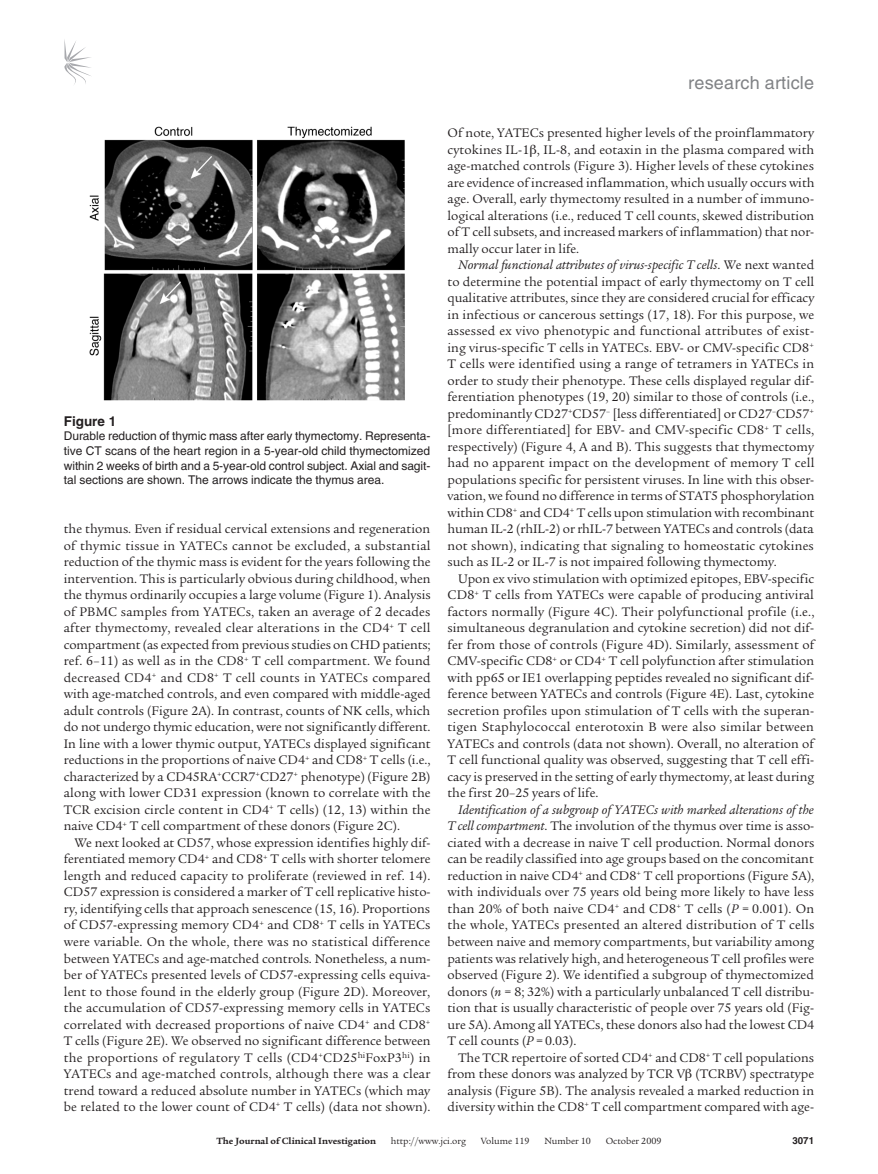
<style>
.page{position:relative;width:878px;height:1174px;background:#fff}
.page>*{position:absolute;margin:0;border:0;box-sizing:border-box;transform-origin:0 0}
.t1{font:18px "Helvetica LT Std";letter-spacing:.01em;color:#808285}
.t2{font:13.5px/16.5px "Legacy Serif Std";color:#231f20;text-align:justify}
.t3{font:700 13.5px "Helvetica LT Std";color:#231f20}
.t4{font:12px/14.7px "Helvetica LT Std";color:#231f20;text-align:justify}
.t5{font:9.75px "Legacy Serif Std";color:#231f20}
.t6{font:700 9.75px "Legacy Serif Std";color:#231f20}
.t7{font:700 9.75px "Helvetica LT Std";color:#231f20}
.s1{font-style:italic}
</style>
<div class="page">
<svg style="left:64px;top:39px;width:27px;height:45px"></svg>
<img style="left:89px;top:126px;width:316px;height:275px">
<p class="t3" style="left:64px;top:413px;width:54px">Figure 1</p>
<p class="t4" style="left:64px;top:429px;width:368px">Durable reduction of thymic mass after early thymectomy. Representa&shy;tive CT scans of the heart region in a 5-year-old child thymectomized within 2 weeks of birth and a 5-year-old control subject. Axial and sagit&shy;tal sections are shown. The arrows indicate the thymus area.</p>
<p class="t2" style="left:64px;top:521px;width:368px">the thymus. Even if residual cervical extensions and regeneration of thymic tissue in YATECs cannot be excluded, a substantial reduction of the thymic mass is evident for the years following the intervention. This is particularly obvious during childhood, when the thymus ordinarily occupies a large volume (Figure 1). Analysis of PBMC samples from YATECs, taken an average of 2 decades after thymectomy, revealed clear alterations in the CD4<sup>+</sup> T cell compartment (as expected from previous studies on CHD patients; ref. 6–11) as well as in the CD8<sup>+</sup> T cell compartment. We found decreased CD4<sup>+</sup> and CD8<sup>+</sup> T cell counts in YATECs compared with age-matched controls, and even compared with middle-aged adult controls (Figure 2A). In contrast, counts of NK cells, which do not undergo thymic education, were not significantly different.<br>In line with a lower thymic output, YATECs displayed significant reductions in the proportions of naive CD4<sup>+</sup> and CD8<sup>+</sup> T cells (i.e., characterized by a CD45RA<sup>+</sup>CCR7<sup>+</sup>CD27<sup>+</sup> phenotype) (Figure 2B) along with lower CD31 expression (known to correlate with the TCR excision circle content in CD4<sup>+</sup> T cells) (12, 13) within the naive CD4<sup>+</sup> T cell compartment of these donors (Figure 2C).</p>
<p class="t2" style="left:64px;top:834px;width:368px;text-indent:11px">We next looked at CD57, whose expression identifies highly dif&shy;ferentiated memory CD4<sup>+</sup> and CD8<sup>+</sup> T cells with shorter telomere length and reduced capacity to proliferate (reviewed in ref. 14).<br>CD57 expression is considered a marker of T cell replicative histo&shy;ry, identifying cells that approach senescence (15, 16). Proportions of CD57-expressing memory CD4<sup>+</sup> and CD8<sup>+</sup> T cells in YATECs were variable. On the whole, there was no statistical difference between YATECs and age-matched controls. Nonetheless, a num&shy;ber of YATECs presented levels of CD57-expressing cells equiva&shy;lent to those found in the elderly group (Figure 2D). Moreover, the accumulation of CD57-expressing memory cells in YATECs correlated with decreased proportions of naive CD4<sup>+</sup> and CD8<sup>+ </sup>T cells (Figure 2E). We observed no significant difference between the proportions of regulatory T cells (CD4<sup>+</sup>CD25<sup>hi</sup>FoxP3<sup>hi</sup>) in YATECs and age-matched controls, although there was a clear trend toward a reduced absolute number in YATECs (which may be related to the lower count of CD4<sup>+</sup> T cells) (data not shown).</p>
<h1 class="t1" style="left:688px;top:72px;width:127px">research article</h1>
<p class="t2" style="left:447px;top:125px;width:368px">Of note, YATECs presented higher levels of the proinflammatory cytokines IL-1 , IL-8, and eotaxin in the plasma compared with age-matched controls (Figure 3). Higher levels of these cytokines are evidence of increased inflammation, which usually occurs with age. Overall, early thymectomy resulted in a number of immuno&shy;logical alterations (i.e., reduced T cell counts, skewed distribution of T cell subsets, and increased markers of inflammation) that nor&shy;mally occur later in life.</p>
<p class="t2" style="left:447px;top:257px;width:368px;text-indent:11px"><span class="s1">Normal functional attributes of virus-specific T cells</span>. We next wanted to determine the potential impact of early thymectomy on T cell qualitative attributes, since they are considered crucial for efficacy in infectious or cancerous settings (17, 18). For this purpose, we assessed ex vivo phenotypic and functional attributes of exist&shy;ing virus-specific T cells in YATECs. EBV- or CMV-specific CD8<sup>+ </sup>T cells were identified using a range of tetramers in YATECs in order to study their phenotype. These cells displayed regular dif&shy;ferentiation phenotypes (19, 20) similar to those of controls (i.e., predominantly CD27<sup>+</sup>CD57<sup>–</sup> [less differentiated] or CD27<sup>–</sup>CD57<sup>+ </sup>[more differentiated] for EBV- and CMV-specific CD8<sup>+</sup> T cells, respectively) (Figure 4, A and B). This suggests that thymectomy had no apparent impact on the development of memory T cell populations specific for persistent viruses. In line with this obser&shy;vation, we found no difference in terms of STAT5 phosphorylation within CD8<sup>+</sup> and CD4<sup>+</sup> T cells upon stimulation with recombinant human IL-2 (rhIL-2) or rhIL-7 between YATECs and controls (data not shown), indicating that signaling to homeostatic cytokines such as IL-2 or IL-7 is not impaired following thymectomy.</p>
<p class="t2" style="left:447px;top:570px;width:368px;text-indent:11px">Upon ex vivo stimulation with optimized epitopes, EBV-specific CD8<sup>+</sup> T cells from YATECs were capable of producing antiviral factors normally (Figure 4C). Their polyfunctional profile (i.e., simultaneous degranulation and cytokine secretion) did not dif&shy;fer from those of controls (Figure 4D). Similarly, assessment of CMV-specific CD8<sup>+</sup> or CD4<sup>+</sup> T cell polyfunction after stimulation with pp65 or IE1 overlapping peptides revealed no significant dif&shy;ference between YATECs and controls (Figure 4E). Last, cytokine secretion profiles upon stimulation of T cells with the superan&shy;tigen Staphylococcal enterotoxin B were also similar between YATECs and controls (data not shown). Overall, no alteration of T cell functional quality was observed, suggesting that T cell effi&shy;cacy is preserved in the setting of early thymectomy, at least during the first 20–25 years of life.</p>
<p class="t2" style="left:447px;top:801px;width:368px;text-indent:11px"><span class="s1">Identification of a subgroup of YATECs with marked alterations of the T cell compartment</span>. The involution of the thymus over time is asso&shy;ciated with a decrease in naive T cell production. Normal donors can be readily classified into age groups based on the concomitant reduction in naive CD4<sup>+</sup> and CD8<sup>+</sup> T cell proportions (Figure 5A), with individuals over 75 years old being more likely to have less than 20% of both naive CD4<sup>+</sup> and CD8<sup>+</sup> T cells (<span class="s1">P =</span> 0.001). On the whole, YATECs presented an altered distribution of T cells between naive and memory compartments, but variability among patients was relatively high, and heterogeneous T cell profiles were observed (Figure 2). We identified a subgroup of thymectomized donors (<span class="s1">n</span> = 8; 32%) with a particularly unbalanced T cell distribu&shy;tion that is usually characteristic of people over 75 years old (Fig&shy;ure 5A). Among all YATECs, these donors also had the lowest CD4<br>T cell counts (<span class="s1">P =</span> 0.03).</p>
<p class="t2" style="left:447px;top:1049px;width:368px;text-indent:11px">The TCR repertoire of sorted CD4<sup>+</sup> and CD8<sup>+</sup> T cell populations from these donors was analyzed by TCR V (TCRBV) spectratype analysis (Figure 5B). The analysis revealed a marked reduction in diversity within the CD8<sup>+</sup> T cell compartment compared with age-</p>
<p class="t6" style="left:216px;top:1135px;width:161px">The Journal of Clinical Investigation</p>
<p class="t5" style="left:391px;top:1135px;width:77px">http://www.jci.org</p>
<p class="t5" style="left:480px;top:1135px;width:50px">Volume 119</p>
<p class="t5" style="left:544px;top:1135px;width:48px">Number 10</p>
<p class="t5" style="left:605px;top:1135px;width:57px">October 2009</p>
<p class="t7" style="left:792px;top:1134px;width:23px">3071</p>
</div>
